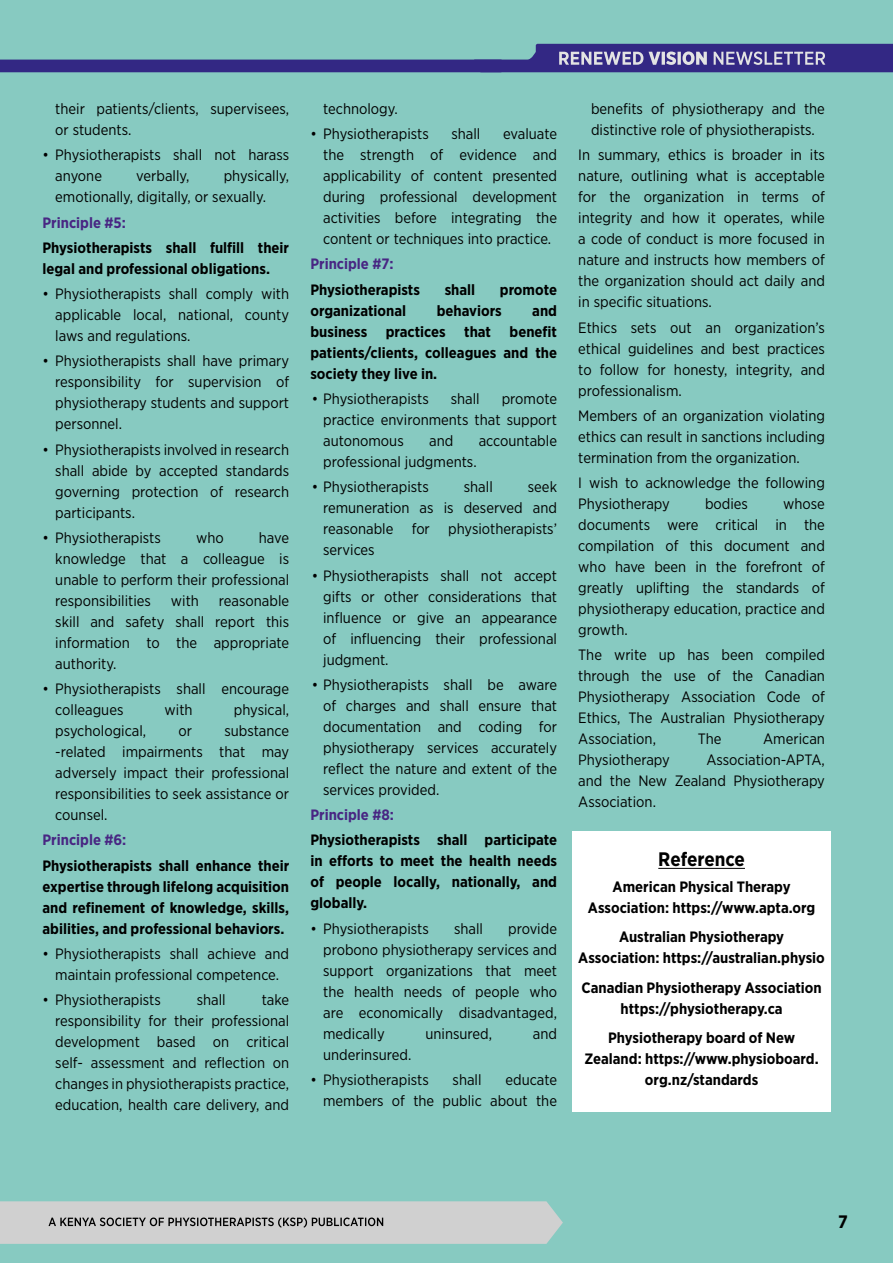
<style>
.page{position:relative;width:893px;height:1263px;background:#87cac1}
.page>*{position:absolute;margin:0;border:0;box-sizing:border-box;transform-origin:0 0}
.t1{font:700 19.5px "Gotham Narrow";letter-spacing:-.005em;color:#000}
.t2{font:700 18px "Gotham Narrow";color:#000}
.t3{font:15px/21px "Gotham Narrow";color:#000;text-align:justify}
.t4{font:700 15px/21px "Gotham Narrow";color:#000;text-align:center}
.t5{font:700 15px "Gotham Narrow";color:#482683}
</style>
<div class="page">
<div style="left:572px;top:832px;width:258px;height:280px;background:#fff"></div>
<svg style="left:0;top:44px;width:893px;height:28px"></svg>
<svg style="left:0;top:1201px;width:563px;height:43px;background:#c4c6c6"></svg>
<hr style="left:658px;top:868px;width:87px;height:1px;background:#000">
<p class="t3" style="left:55px;top:98px;width:235px">their patients/clients, supervisees, or students.</p>
<p class="t3" style="left:55px;top:144px;width:235px;text-indent:-13px">• Physiotherapists shall not harass anyone</p>
<p class="t3" style="left:55px;top:165px;width:235px;text-indent:168px">physically, emotionally, digitally, or sexually.</p>
<p class="t5" style="left:43px;top:213px;width:85px">Principle #5:</p>
<p class="t4" style="left:43px;top:237px;width:248px;text-align:left">Physiotherapists shall fulfill their legal and professional obligations.</p>
<p class="t3" style="left:55px;top:283px;width:235px;text-indent:-13px">• Physiotherapists shall comply with applicable local, national, county laws and regulations.</p>
<p class="t3" style="left:55px;top:350px;width:235px;text-indent:-13px">• Physiotherapists shall have primary responsibility for supervision of physiotherapy students and support personnel.</p>
<p class="t3" style="left:55px;top:438px;width:235px;text-indent:-13px">• Physiotherapists involved in research shall abide by accepted standards governing protection of research participants.</p>
<p class="t3" style="left:43px;top:527px;width:120px">• Physiotherapists</p>
<p class="t3" style="left:196px;top:527px;width:29px">who</p>
<p class="t3" style="left:136px;top:165px;width:55px">verbally,</p>
<p class="t3" style="left:55px;top:527px;width:235px;text-indent:204px">have knowledge that a colleague is unable to perform their professional responsibilities</p>
<p class="t3" style="left:55px;top:590px;width:235px;text-indent:164px">reasonable skill and safety shall report this information to the appropriate authority.</p>
<p class="t3" style="left:55px;top:678px;width:235px;text-indent:-13px">• Physiotherapists shall encourage colleagues</p>
<p class="t3" style="left:171px;top:590px;width:30px">with</p>
<p class="t3" style="left:165px;top:699px;width:30px">with</p>
<p class="t3" style="left:234px;top:699px;width:57px">physical,</p>
<p class="t3" style="left:55px;top:720px;width:235px;text-indent:169px">substance -related impairments that may adversely impact their professional responsibilities to seek assistance or counsel.</p>
<p class="t5" style="left:43px;top:830px;width:85px">Principle #6:</p>
<p class="t4" style="left:43px;top:855px;width:248px;text-align:justify">Physiotherapists shall enhance their expertise through lifelong acquisition and refinement of knowledge, skills, abilities, and professional behaviors.</p>
<p class="t3" style="left:43px;top:943px;width:248px;text-align:center">• Physiotherapists shall achieve and maintain professional competence.</p>
<p class="t3" style="left:43px;top:989px;width:120px">• Physiotherapists</p>
<p class="t3" style="left:197px;top:989px;width:30px">shall</p>
<p class="t3" style="left:55px;top:720px;width:92px">psychological,</p>
<p class="t3" style="left:178px;top:720px;width:15px">or</p>
<p class="t3" style="left:55px;top:989px;width:235px;text-indent:206px">take responsibility for their professional development based on critical self- assessment and reflection on changes in physiotherapists practice, education, health care delivery, and</p>
<p class="t3" style="left:323px;top:98px;width:76px">technology.</p>
<p class="t3" style="left:310px;top:123px;width:120px">• Physiotherapists</p>
<p class="t3" style="left:451px;top:123px;width:30px">shall</p>
<p class="t3" style="left:323px;top:123px;width:235px;text-indent:180px">evaluate the strength of evidence and applicability of content presented during professional development activities before integrating the content or techniques into practice.</p>
<p class="t5" style="left:310px;top:255px;width:85px">Principle #7:</p>
<p class="t4" style="left:310px;top:279px;width:111px">Physiotherapists</p>
<p class="t4" style="left:445px;top:279px;width:32px">shall</p>
<p class="t4" style="left:500px;top:279px;width:59px">promote</p>
<p class="t4" style="left:310px;top:300px;width:97px">organizational</p>
<p class="t4" style="left:437px;top:300px;width:67px">behaviors</p>
<p class="t4" style="left:310px;top:300px;width:248px;text-align:justify;text-indent:222px">and business practices that benefit patients/clients, colleagues and the society they live in.</p>
<p class="t3" style="left:312px;top:388px;width:118px">• Physiotherapists</p>
<p class="t3" style="left:451px;top:388px;width:30px">shall</p>
<p class="t3" style="left:323px;top:388px;width:235px;text-indent:179px">promote practice environments that support autonomous</p>
<p class="t3" style="left:429px;top:430px;width:26px">and</p>
<p class="t3" style="left:479px;top:430px;width:80px">accountable</p>
<p class="t3" style="left:323px;top:451px;width:155px">professional judgments.</p>
<p class="t3" style="left:312px;top:476px;width:118px">• Physiotherapists</p>
<p class="t3" style="left:464px;top:476px;width:30px">shall</p>
<p class="t3" style="left:323px;top:476px;width:235px;text-indent:205px">seek remuneration as is deserved and reasonable for physiotherapists’ services</p>
<p class="t3" style="left:323px;top:564px;width:235px;text-indent:-11px">• Physiotherapists shall not accept gifts or other considerations that influence or give an appearance of influencing their professional judgment.</p>
<p class="t3" style="left:323px;top:674px;width:235px;text-indent:-11px">• Physiotherapists shall be aware of charges and shall ensure that documentation and coding for physiotherapy services accurately reflect the nature and extent of the services provided.</p>
<p class="t5" style="left:310px;top:805px;width:85px">Principle #8:</p>
<p class="t4" style="left:310px;top:829px;width:248px;text-align:justify">Physiotherapists shall participate in efforts to meet the health needs of people locally, nationally, and globally.</p>
<p class="t3" style="left:310px;top:917px;width:120px">• Physiotherapists</p>
<p class="t3" style="left:454px;top:917px;width:30px">shall</p>
<p class="t3" style="left:323px;top:917px;width:235px;text-indent:185px">provide probono physiotherapy services and support organizations that meet the health needs of people who are economically disadvantaged, medically</p>
<p class="t3" style="left:425px;top:1022px;width:68px">uninsured,</p>
<p class="t3" style="left:533px;top:1022px;width:26px">and</p>
<p class="t3" style="left:323px;top:1043px;width:90px">underinsured.</p>
<p class="t3" style="left:310px;top:1069px;width:120px">• Physiotherapists</p>
<p class="t3" style="left:453px;top:1069px;width:30px">shall</p>
<p class="t3" style="left:323px;top:1069px;width:235px;text-align:right">educate<br>members of the public about the</p>
<p class="t3" style="left:591px;top:98px;width:235px">benefits of physiotherapy and the distinctive role of physiotherapists.</p>
<p class="t3" style="left:578px;top:144px;width:248px">In summary, ethics is broader in its nature, outlining what is acceptable for the organization in terms of integrity and how it operates, while a code of conduct is more focused in nature and instructs how members of the organization should act daily and in specific situations.</p>
<p class="t3" style="left:578px;top:316px;width:248px">Ethics sets out an organization’s ethical guidelines and best practices to follow for honesty, integrity, and professionalism.</p>
<p class="t3" style="left:578px;top:405px;width:248px">Members of an organization violating ethics can result in sanctions including termination from the organization.</p>
<p class="t3" style="left:578px;top:472px;width:248px">I wish to acknowledge the following<br>Physiotherapy</p>
<p class="t3" style="left:578px;top:493px;width:248px;text-indent:205px">whose documents were critical in the compilation of this document and who have been in the forefront of greatly uplifting the standards of physiotherapy education, practice and growth.</p>
<p class="t3" style="left:578px;top:644px;width:248px">The write up has been compiled through the use of the Canadian Physiotherapy Association Code of Ethics, The Australian Physiotherapy Association,</p>
<p class="t3" style="left:705px;top:493px;width:45px">bodies</p>
<p class="t3" style="left:698px;top:728px;width:25px">The</p>
<p class="t3" style="left:763px;top:728px;width:63px">American</p>
<p class="t3" style="left:578px;top:749px;width:93px">Physiotherapy</p>
<p class="t3" style="left:578px;top:749px;width:248px;text-indent:128px">Association-APTA, and the New Zealand Physiotherapy Association.</p>
<h1 class="t1" style="left:658px;top:847px;width:88px">Reference</h1>
<p class="t4" style="left:588px;top:876px;width:229px">American Physical Therapy<br>Association: https://www.apta.org</p>
<p class="t4" style="left:578px;top:926px;width:248px">Australian Physiotherapy<br>Association: https://australian.physio</p>
<p class="t4" style="left:581px;top:977px;width:242px">Canadian Physiotherapy Association https://physiotherapy.ca</p>
<p class="t4" style="left:584px;top:1027px;width:236px">Physiotherapy board of New<br>Zealand: https://www.physioboard. org.nz/standards</p>
<p class="t2" style="left:838px;top:1210px;width:11px">7</p>
</div>
